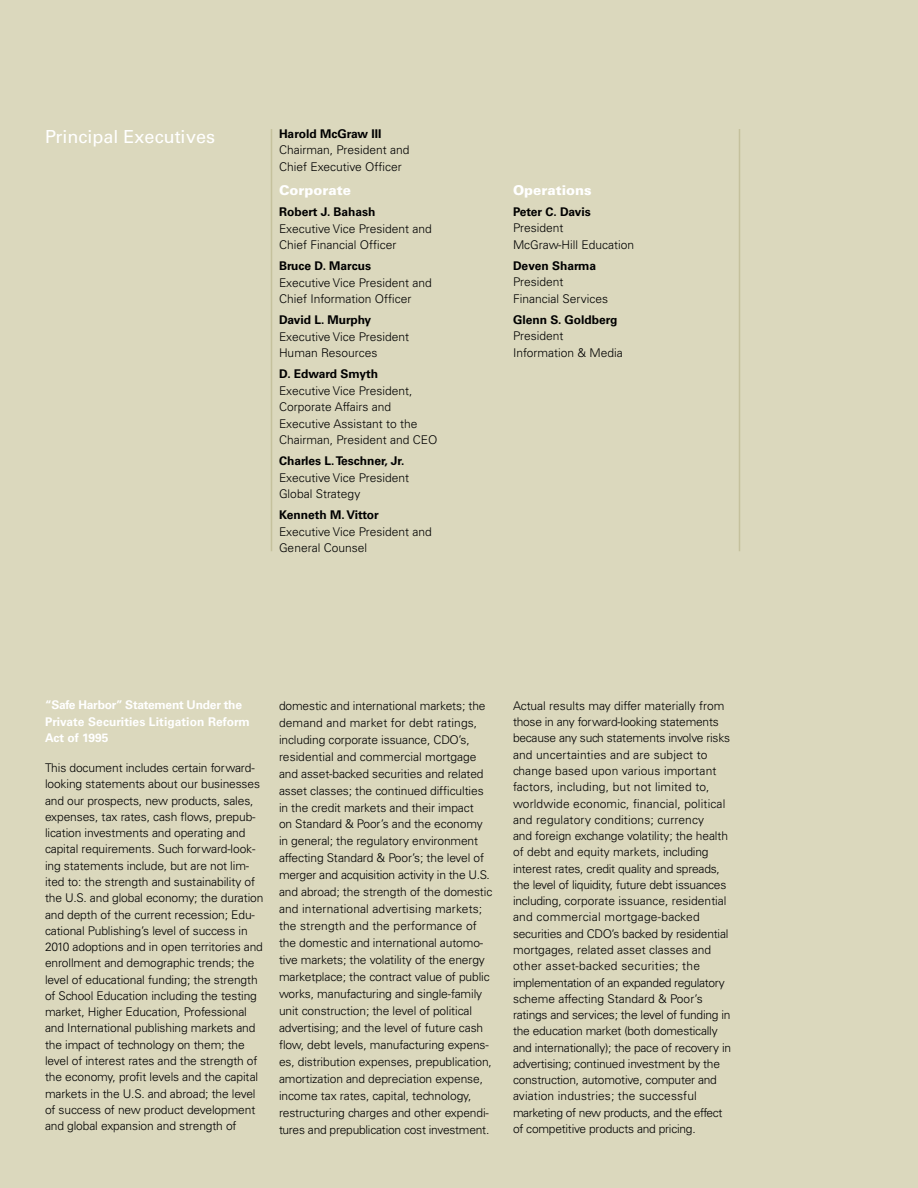
<style>
.page{position:relative;width:918px;height:1188px;background:#dbd8bd}
.page>*{position:absolute;margin:0;border:0;box-sizing:border-box;transform-origin:0 0}
.t1{font:18px "Univers";color:#fff}
.t2{font:900 13.5px "Univers";color:#fff}
.t3{font:300 12px/16.2px "Univers";letter-spacing:-.01em;color:#000}
.t4{font:700 12px "Univers";color:#000}
.t5{font:700 12px/16.5px "Univers";letter-spacing:-.01em;color:#fff}
</style>
<div class="page">
<hr style="left:271px;top:129px;width:1px;height:422px;background:#c5c19d">
<hr style="left:739px;top:129px;width:1px;height:422px;background:#c5c19d">
<h1 class="t1" style="left:45px;top:125px;width:172px">Principal Executives</h1>
<p class="t4" style="left:279px;top:127px;width:104px">Harold McGraw III</p>
<p class="t3" style="left:279px;top:142px;width:132px">Chairman, President and<br>Chief Executive Officer</p>
<p class="t2" style="left:279px;top:182px;width:73px">Corporate</p>
<p class="t4" style="left:279px;top:205px;width:98px">Robert J. Bahash</p>
<p class="t3" style="left:279px;top:220px;width:154px">Executive Vice President and<br>Chief Financial Officer</p>
<p class="t4" style="left:279px;top:259px;width:94px">Bruce D. Marcus</p>
<p class="t3" style="left:279px;top:274px;width:154px">Executive Vice President and<br>Chief Information Officer</p>
<p class="t4" style="left:279px;top:313px;width:94px">David L. Murphy</p>
<p class="t3" style="left:279px;top:328px;width:132px">Executive Vice President<br>Human Resources</p>
<p class="t4" style="left:279px;top:367px;width:101px">D. Edward Smyth</p>
<p class="t3" style="left:279px;top:382px;width:160px">Executive Vice President,<br>Corporate Affairs and<br>Executive Assistant to the<br>Chairman, President and CEO</p>
<p class="t4" style="left:279px;top:454px;width:127px">Charles L.Teschner, Jr.</p>
<p class="t3" style="left:279px;top:469px;width:132px">Executive Vice President<br>Global Strategy</p>
<p class="t4" style="left:279px;top:508px;width:101px">Kenneth M.Vittor</p>
<p class="t3" style="left:279px;top:523px;width:154px">Executive Vice President and<br>General Counsel</p>
<p class="t2" style="left:513px;top:182px;width:80px">Operations</p>
<p class="t4" style="left:513px;top:205px;width:79px">Peter C. Davis</p>
<p class="t3" style="left:513px;top:220px;width:123px">President<br>McGraw-Hill Education</p>
<p class="t4" style="left:513px;top:259px;width:85px">Deven Sharma</p>
<p class="t3" style="left:513px;top:274px;width:97px">President<br>Financial Services</p>
<p class="t4" style="left:513px;top:313px;width:106px">Glenn S. Goldberg</p>
<p class="t3" style="left:513px;top:328px;width:111px">President<br>Information &amp; Media</p>
<p class="t5" style="left:45px;top:697px;width:206px">“Safe Harbor” Statement Under the<br>Private Securities Litigation Reform<br>Act of 1995</p>
<p class="t3" style="left:45px;top:760px;width:220px">This document includes certain forward&shy;looking statements about our businesses and our prospects, new products, sales, expenses, tax rates, cash flows, prepub&shy;lication investments and operating and capital requirements. Such forward-look&shy;ing statements include, but are not lim&shy;ited to: the strength and sustainability of the U.S. and global economy; the duration and depth of the current recession; Edu&shy;cational Publishing’s level of success in 2010 adoptions and in open territories and enrollment and demographic trends; the level of educational funding; the strength of School Education including the testing market, Higher Education, Professional and International publishing markets and the impact of technology on them; the level of interest rates and the strength of the economy, profit levels and the capital markets in the U.S. and abroad; the level of success of new product development and global expansion and strength of</p>
<p class="t3" style="left:279px;top:697px;width:215px;line-height:17px">domestic and international markets; the demand and market for debt ratings, including corporate issuance, CDO’s, residential and commercial mortgage and asset-backed securities and related asset classes; the continued difficulties in the credit markets and their impact<br>on Standard &amp; Poor’s and the economy in general; the regulatory environment affecting Standard &amp; Poor’s; the level of merger and acquisition activity in the U.S. and abroad; the strength of the domestic and international advertising markets; the strength and the performance of the domestic and international automo&shy;tive markets; the volatility of the energy marketplace; the contract value of public works, manufacturing and single-family unit construction; the level of political advertising; and the level of future cash flow, debt levels, manufacturing expens&shy;es, distribution expenses, prepublication, amortization and depreciation expense, income tax rates, capital, technology, restructuring charges and other expendi&shy;tures and prepublication cost investment.</p>
<p class="t3" style="left:513px;top:698px;width:220px">Actual results may differ materially from those in any forward-looking statements because any such statements involve risks and uncertainties and are subject to change based upon various important factors, including, but not limited to, worldwide economic, financial, political and regulatory conditions; currency<br>and foreign exchange volatility; the health of debt and equity markets, including interest rates, credit quality and spreads, the level of liquidity, future debt issuances including, corporate issuance, residential and commercial mortgage-backed securities and CDO’s backed by residential mortgages, related asset classes and other asset-backed securities; the implementation of an expanded regulatory scheme affecting Standard &amp; Poor’s ratings and services; the level of funding in the education market (both domestically and internationally); the pace of recovery in advertising; continued investment by the construction, automotive, computer and aviation industries; the successful marketing of new products, and the effect of competitive products and pricing.</p>
</div>
